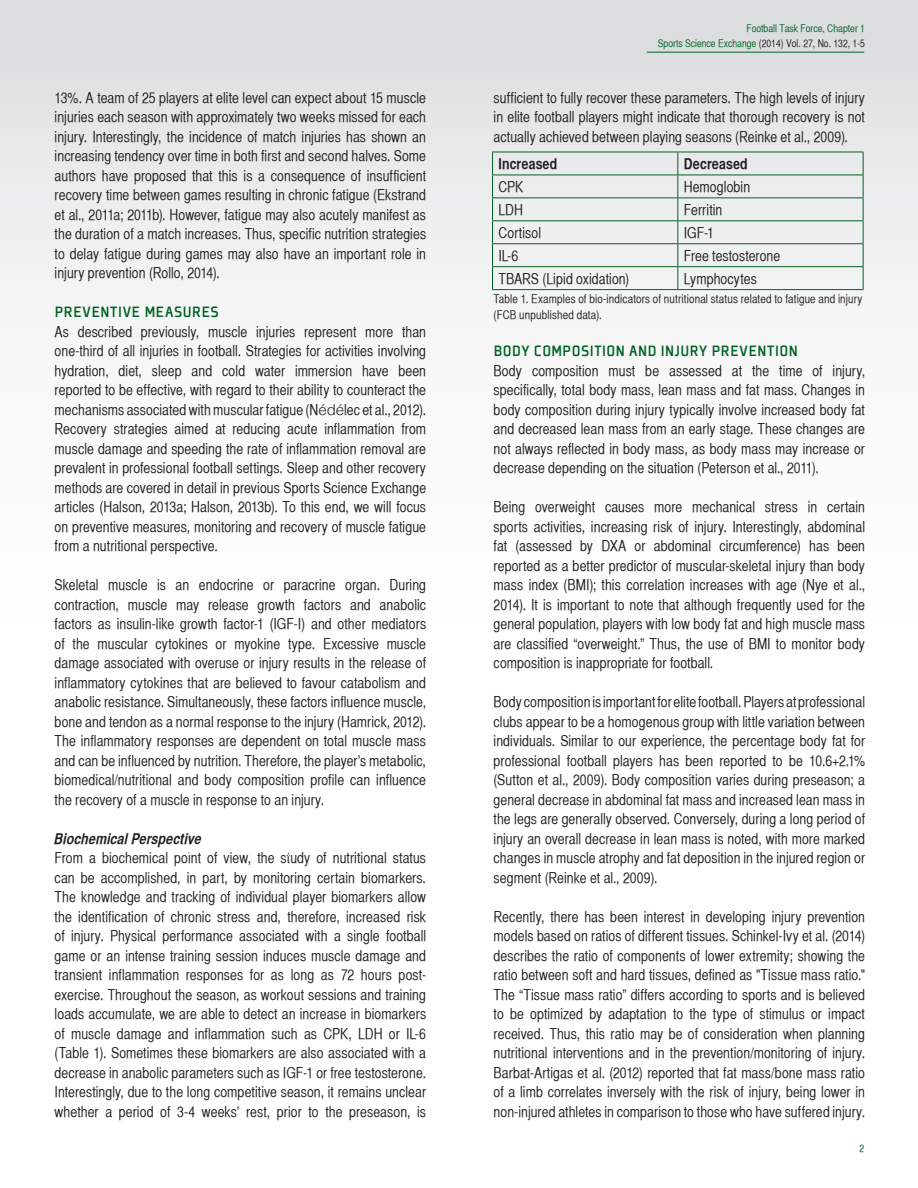
<style>
.page{position:relative;width:918px;height:1188px;background:#fff}
.page>*{position:absolute;margin:0;border:0;box-sizing:border-box;transform-origin:0 0}
.Headings{font:500 16.5px "Plexes Pro";letter-spacing:.025em;color:#016226}
.t1{font:15px/19.5px "Helvetica CY Plain";letter-spacing:.005em;color:#231f20;text-align:justify}
.t2{font:italic 15px "Helvetica CY Bold";letter-spacing:.005em;color:#231f20}
.t3{font:15px "Helvetica CY Bold";letter-spacing:.01em;color:#231f20}
.t4{font:12px/16.5px "Helvetica CY Plain";letter-spacing:.015em;color:#231f20}
.t5{font:10.5px/15px "Helvetica CY Plain";color:#016226;text-align:right}
.s1{font-family:"Helvetica";font-weight:300}
.s2{color:#231f20}
</style>
<div class="page">
<div style="left:0;top:0;width:918px;height:1188px;background:linear-gradient(to bottom,#e8e8e9,#fff)"></div>
<hr style="left:647px;top:52px;width:217px;height:1px;background:#016226">
<div style="left:830px;top:1111px;width:53px;height:27px;background:#fff"></div>
<svg style="left:284px;top:847px;width:10px;height:10px"></svg>
<hr style="left:492px;top:152px;width:186px;height:1px;background:#016226">
<hr style="left:678px;top:152px;width:186px;height:1px;background:#016226">
<hr style="left:492px;top:175px;width:186px;height:1px;background:#016226">
<hr style="left:678px;top:175px;width:186px;height:1px;background:#016226">
<hr style="left:492px;top:197px;width:186px;height:1px;background:#016226">
<hr style="left:678px;top:197px;width:186px;height:1px;background:#016226">
<hr style="left:492px;top:220px;width:186px;height:1px;background:#016226">
<hr style="left:678px;top:220px;width:186px;height:1px;background:#016226">
<hr style="left:492px;top:243px;width:186px;height:1px;background:#016226">
<hr style="left:678px;top:243px;width:186px;height:1px;background:#016226">
<hr style="left:492px;top:266px;width:186px;height:1px;background:#016226">
<svg style="left:492px;top:152px;width:1px;height:137px"></svg>
<hr style="left:678px;top:266px;width:186px;height:1px;background:#016226">
<svg style="left:677px;top:152px;width:1px;height:137px"></svg>
<svg style="left:863px;top:152px;width:1px;height:137px"></svg>
<hr style="left:492px;top:289px;width:186px;height:1px;background:#016226">
<hr style="left:678px;top:289px;width:186px;height:1px;background:#016226">
<p class="t1" style="left:55px;top:88px;width:373px">13%. A team of 25 players at elite level can expect about 15 muscle injuries each season with approximately two weeks missed for each injury. Interestingly, the incidence of match injuries has shown an increasing tendency over time in both first and second halves. Some authors have proposed that this is a consequence of insufficient recovery time between games resulting in chronic fatigue (Ekstrand et al., 2011a; 2011b). However, fatigue may also acutely manifest as the duration of a match increases. Thus, specific nutrition strategies to delay fatigue during games may also have an important role in injury prevention (Rollo, 2014).</p>
<p class="Headings" style="left:55px;top:302px;width:166px">PREVENTIVE MEASURES</p>
<p class="t1" style="left:55px;top:322px;width:373px">As described previously, muscle injuries represent more than one-third of all injuries in football. Strategies for activities involving hydration, diet, sleep and cold water immersion have been reported to be effective, with regard to their ability to counteract the mechanisms associated with muscular fatigue (N<span class="s1">édé</span>lec et al., 2012).<br>Recovery strategies aimed at reducing acute inflammation from muscle damage and speeding the rate of inflammation removal are prevalent in professional football settings. Sleep and other recovery methods are covered in detail in previous Sports Science Exchange articles (Halson, 2013a; Halson, 2013b). To this end, we will focus on preventive measures, monitoring and recovery of muscle fatigue from a nutritional perspective.</p>
<p class="t1" style="left:55px;top:575px;width:373px">Skeletal muscle is an endocrine or paracrine organ. During contraction, muscle may release growth factors and anabolic factors as insulin-like growth factor-1 (IGF-I) and other mediators of the muscular cytokines or myokine type. Excessive muscle damage associated with overuse or injury results in the release of inflammatory cytokines that are believed to favour catabolism and anabolic resistance. Simultaneously, these factors influence muscle, bone and tendon as a normal response to the injury (Hamrick, 2012).<br>The inflammatory responses are dependent on total muscle mass and can be influenced by nutrition. Therefore, the player’s metabolic, biomedical/nutritional and body composition profile can influence the recovery of a muscle in response to an injury.</p>
<p class="t2" style="left:55px;top:829px;width:149px">Biochemical Perspective</p>
<p class="t1" style="left:55px;top:848px;width:373px">From a biochemical point of view, the study of nutritional status can be accomplished, in part, by monitoring certain biomarkers.<br>The knowledge and tracking of individual player biomarkers allow the identification of chronic stress and, therefore, increased risk of injury. Physical performance associated with a single football game or an intense training session induces muscle damage and transient inflammation responses for as long as 72 hours post&shy;exercise. Throughout the season, as workout sessions and training loads accumulate, we are able to detect an increase in biomarkers of muscle damage and inflammation such as CPK, LDH or IL-6 (Table 1). Sometimes these biomarkers are also associated with a decrease in anabolic parameters such as IGF-1 or free testosterone.<br>Interestingly, due to the long competitive season, it remains unclear whether a period of 3-4 weeks’ rest, prior to the preseason, is</p>
<p class="t5" style="left:658px;top:20px;width:209px">Football Task Force, Chapter 1<br>Sports Science Exchange <span class="s2">(2014) Vol. 27, No. 132, 1-5</span></p>
<p class="t1" style="left:494px;top:88px;width:373px">sufficient to fully recover these parameters. The high levels of injury in elite football players might indicate that thorough recovery is not actually achieved between playing seasons (Reinke et al., 2009).</p>
<p class="t3" style="left:499px;top:154px;width:60px">Increased</p>
<p class="t3" style="left:684px;top:154px;width:65px">Decreased</p>
<p class="t1" style="left:499px;top:177px;width:26px">CPK</p>
<p class="t1" style="left:684px;top:177px;width:68px">Hemoglobin</p>
<p class="t1" style="left:499px;top:200px;width:26px">LDH</p>
<p class="t1" style="left:684px;top:200px;width:40px">Ferritin</p>
<p class="t1" style="left:499px;top:223px;width:44px">Cortisol</p>
<p class="t1" style="left:684px;top:223px;width:32px">IGF-1</p>
<p class="t1" style="left:499px;top:246px;width:21px">IL-6</p>
<p class="t1" style="left:684px;top:246px;width:98px">Free testosterone</p>
<p class="t1" style="left:499px;top:269px;width:132px">TBARS (Lipid oxidation)</p>
<p class="t1" style="left:684px;top:269px;width:75px">Lymphocytes</p>
<p class="t4" style="left:494px;top:290px;width:370px">Table 1. Examples of bio-indicators of nutritional status related to fatigue and injury (FCB unpublished data).</p>
<p class="Headings" style="left:494px;top:341px;width:305px">BODY COMPOSITION AND INJURY PREVENTION</p>
<p class="t1" style="left:494px;top:361px;width:373px">Body composition must be assessed at the time of injury, specifically, total body mass, lean mass and fat mass. Changes in body composition during injury typically involve increased body fat and decreased lean mass from an early stage. These changes are not always reflected in body mass, as body mass may increase or decrease depending on the situation (Peterson et al., 2011).</p>
<p class="t1" style="left:494px;top:497px;width:373px">Being overweight causes more mechanical stress in certain sports activities, increasing risk of injury. Interestingly, abdominal fat (assessed by DXA or abdominal circumference) has been reported as a better predictor of muscular-skeletal injury than body mass index (BMI); this correlation increases with age (Nye et al., 2014). It is important to note that although frequently used for the general population, players with low body fat and high muscle mass are classified “overweight.” Thus, the use of BMI to monitor body composition is inappropriate for football.</p>
<p class="t1" style="left:494px;top:692px;width:373px">Body composition is important for elite football. Players at professional clubs appear to be a homogenous group with little variation between individuals. Similar to our experience, the percentage body fat for professional football players has been reported to be 10.6+2.1% (Sutton et al., 2009). Body composition varies during preseason; a general decrease in abdominal fat mass and increased lean mass in the legs are generally observed. Conversely, during a long period of injury an overall decrease in lean mass is noted, with more marked changes in muscle atrophy and fat deposition in the injured region or segment (Reinke et al., 2009).</p>
<p class="t1" style="left:494px;top:907px;width:373px">Recently, there has been interest in developing injury prevention models based on ratios of different tissues. Schinkel-Ivy et al. (2014) describes the ratio of components of lower extremity; showing the ratio between soft and hard tissues, defined as "Tissue mass ratio." The “Tissue mass ratio” differs according to sports and is believed to be optimized by adaptation to the type of stimulus or impact received. Thus, this ratio may be of consideration when planning nutritional interventions and in the prevention/monitoring of injury.<br>Barbat-Artigas et al. (2012) reported that fat mass/bone mass ratio of a limb correlates inversely with the risk of injury, being lower in non-injured athletes in comparison to those who have suffered injury.</p>
<p class="t5" style="left:859px;top:1141px;width:6px">2</p>
</div>
